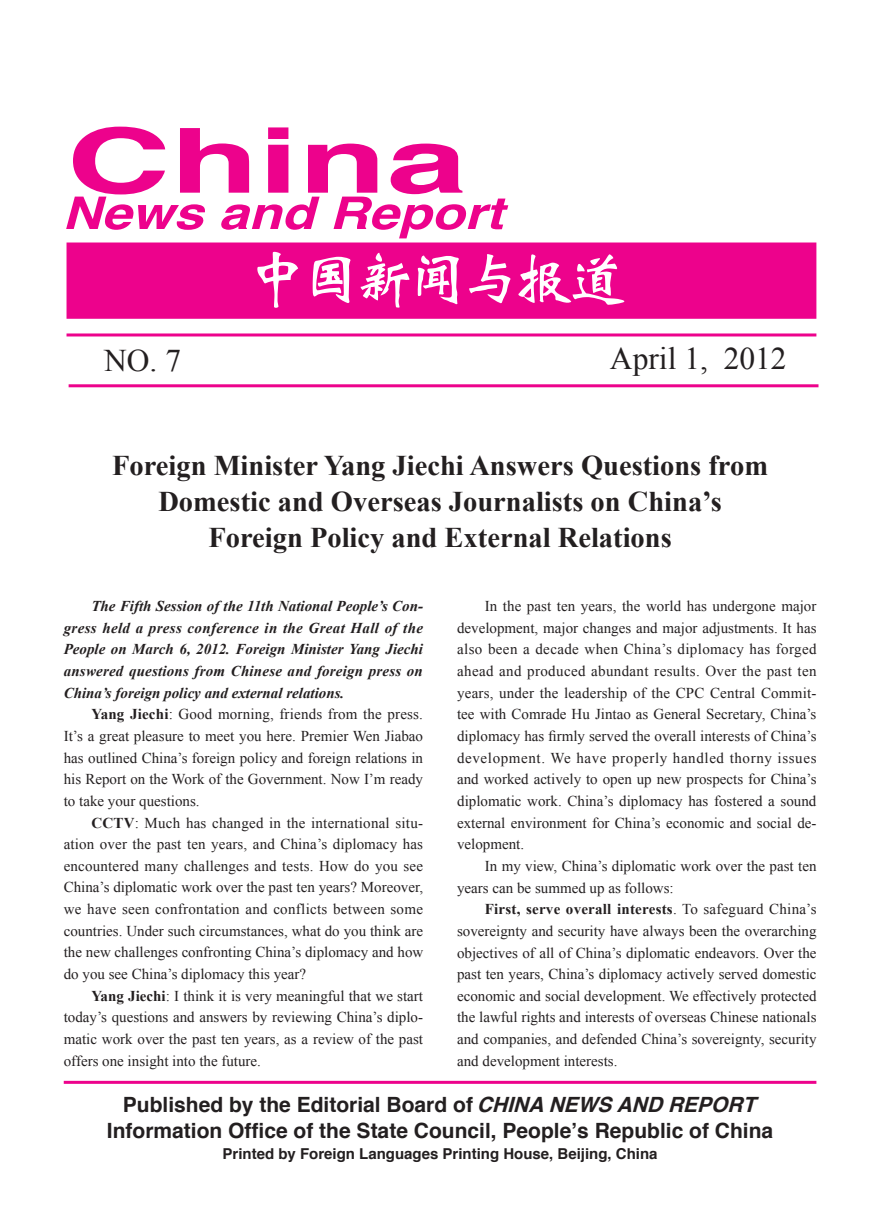
<style>
.page{position:relative;width:893px;height:1217px;background:#fff}
.page>*{position:absolute;margin:0;border:0;box-sizing:border-box;transform-origin:0 0}
.t1{font:700 90px "Helvetica";color:#ed028c;scale:1.6 1}
.t2{font:60px "FZWBJW GB1 0";letter-spacing:-.11em;color:#fff}
.t3{font:italic 700 45px "Helvetica";color:#ed028c;scale:1.2 1}
.t4{font:31.5px "Times New Roman";color:#231f20}
.t5{font:700 28.5px/36px "Times New Roman";color:#231f20;text-align:center}
.t6{font:700 21px/26.2px "Helvetica";color:#231f20;text-align:center}
.t7{font:15px/21.6px "Times New Roman";color:#231f20;text-align:justify}
.t8{font:italic 700 15px/21.6px "Times New Roman";color:#231f20;text-align:justify}
.t9{font:700 15px "Helvetica";color:#231f20}
.s1{font-weight:700}
.s2{font-style:italic}
</style>
<div class="page">
<hr style="left:67px;top:333px;width:749px;height:3px;background:#ed028c">
<div style="left:67px;top:242px;width:749px;height:77px;background:#ed028c;border:2px solid #ed028c"></div>
<hr style="left:69px;top:384px;width:749px;height:3px;background:#ed028c">
<hr style="left:64px;top:1080px;width:752px;height:3px;background:#ed028c">
<h1 class="t1" style="left:67px;top:80px;width:252px">China</h1>
<h3 class="t3" style="left:62px;top:172px;width:386px">NewsandReport</h3>
<h2 class="t2" style="left:247px;top:249px;width:382px">中国新闻与报道</h2>
<h3 class="t4" style="left:104px;top:342px;width:78px">NO. 7</h3>
<h3 class="t4" style="left:610px;top:340px;width:178px">April 1, 2012</h3>
<h3 class="t5" style="left:112px;top:447px;width:657px">Foreign Minister Yang Jiechi Answers Questions from<br>Domestic and Overseas Journalists on China’s<br>Foreign Policy and External Relations</h3>
<p class="t8" style="left:64px;top:595px;width:361px;text-indent:28px">The Fifth Session of the 11th National People’s Con&shy;gress held a press conference in the Great Hall of the People on March 6, 2012. Foreign Minister Yang Jiechi answered questions from Chinese and foreign press on China’s foreign policy and external relations.</p>
<p class="t7" style="left:64px;top:703px;width:361px;text-indent:28px"><span class="s1">Yang Jiechi</span>: Good morning, friends from the press.<br>It’s a great pleasure to meet you here. Premier Wen Jiabao has outlined China’s foreign policy and foreign relations in his Report on the Work of the Government. Now I’m ready to take your questions.</p>
<p class="t7" style="left:64px;top:811px;width:361px;text-indent:28px"><span class="s1">CCTV</span>: Much has changed in the international situ&shy;ation over the past ten years, and China’s diplomacy has encountered many challenges and tests. How do you see China’s diplomatic work over the past ten years? Moreover, we have seen confrontation and conflicts between some countries. Under such circumstances, what do you think are the new challenges confronting China’s diplomacy and how do you see China’s diplomacy this year?</p>
<p class="t7" style="left:64px;top:984px;width:361px;text-indent:28px"><span class="s1">Yang Jiechi</span>: I think it is very meaningful that we start today’s questions and answers by reviewing China’s diplo&shy;matic work over the past ten years, as a review of the past offers one insight into the future.</p>
<p class="t7" style="left:457px;top:595px;width:361px;text-indent:28px">In the past ten years, the world has undergone major development, major changes and major adjustments. It has also been a decade when China’s diplomacy has forged ahead and produced abundant results. Over the past ten years, under the leadership of the CPC Central Commit&shy;tee with Comrade Hu Jintao as General Secretary, China’s diplomacy has firmly served the overall interests of China’s development. We have properly handled thorny issues and worked actively to open up new prospects for China’s diplomatic work. China’s diplomacy has fostered a sound external environment for China’s economic and social de&shy;velopment.</p>
<p class="t7" style="left:457px;top:854px;width:361px;text-indent:28px">In my view, China’s diplomatic work over the past ten years can be summed up as follows:</p>
<p class="t7" style="left:457px;top:897px;width:361px;text-indent:28px"><span class="s1">First, serve overall interests</span>. To safeguard China’s sovereignty and security have always been the overarching objectives of all of China’s diplomatic endeavors. Over the past ten years, China’s diplomacy actively served domestic economic and social development. We effectively protected the lawful rights and interests of overseas Chinese nationals and companies, and defended China’s sovereignty, security and development interests.</p>
<h3 class="t6" style="left:107px;top:1089px;width:668px">Published by the Editorial Board of <span class="s2">CHINANEWSANDREPORT<br></span>Information Office of the State Council, People’s Republic of China</h3>
<p class="t9" style="left:223px;top:1139px;width:437px">Printed by Foreign Languages Printing House, Beijing, China</p>
</div>
